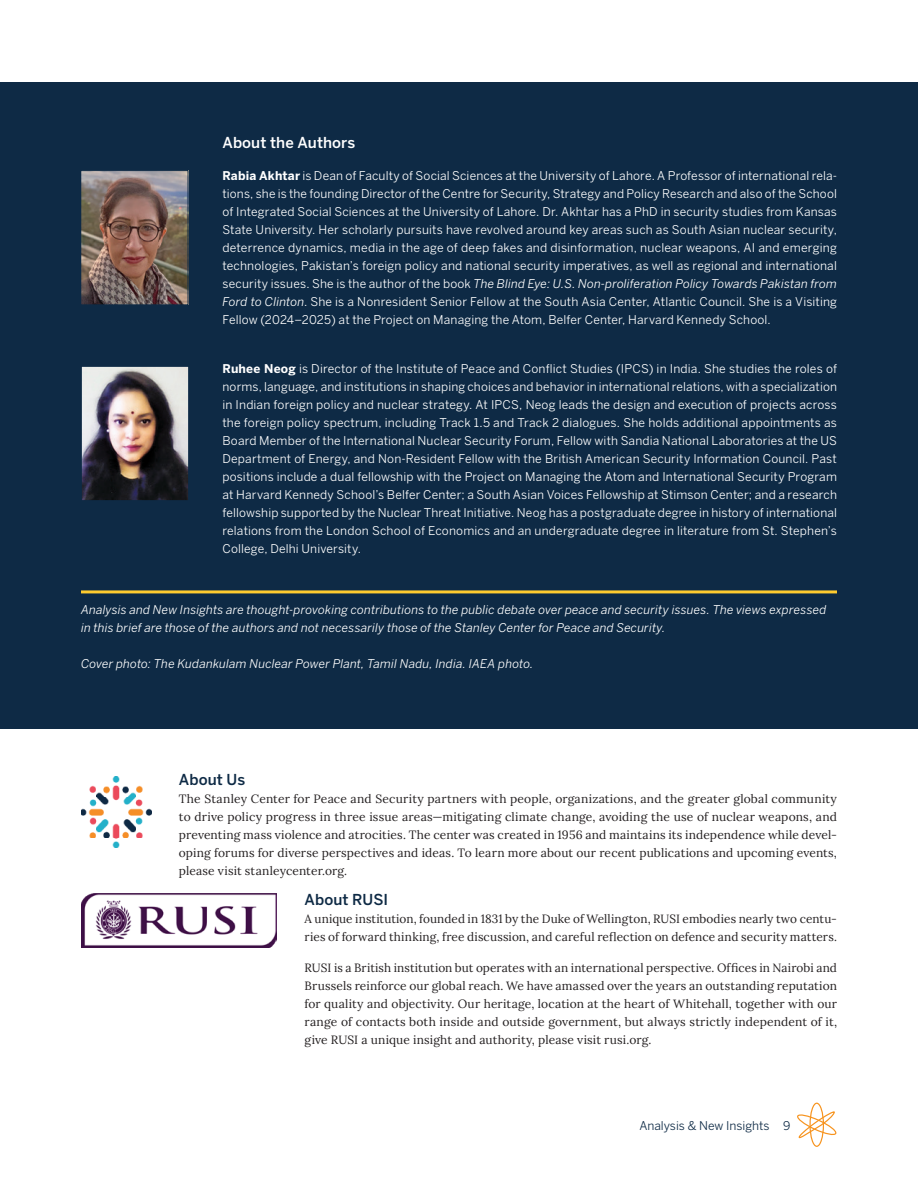
<style>
.page{position:relative;width:918px;height:1188px;background:#fff}
.page>*{position:absolute;margin:0;border:0;box-sizing:border-box;transform-origin:0 0}
.t1{font:500 15px "Benton Sans";letter-spacing:.005em;color:#0e2a45}
.t2{font:500 15px "Benton Sans";letter-spacing:.005em;color:#fff}
.t3{font:12px/18px "Benton Sans";letter-spacing:.015em;color:#fff;text-align:justify}
.t4{font:12px/18px "Lora";letter-spacing:.01em;color:#231f20;text-align:justify}
.t5{font:italic 12px/18px "Benton Sans";letter-spacing:.01em;color:#fff}
.t6{font:12px "Benton Sans";color:#0e2a45}
.s1{font-weight:700}
.s2{font-style:italic}
</style>
<div class="page">
<img style="left:81px;top:777px;width:71px;height:70px">
<div style="left:0;top:82px;width:918px;height:647px;background:#0e2a45"></div>
<img style="left:83px;top:368px;width:104px;height:131px">
<div style="left:81px;top:366px;width:108px;height:135px;border:1px solid #0e2a45"></div>
<img style="left:82px;top:172px;width:104px;height:131px">
<div style="left:80px;top:170px;width:108px;height:135px;border:1px solid #0e2a45"></div>
<hr style="left:81px;top:590px;width:756px;height:3px;background:#fecb2f">
<img style="left:81px;top:894px;width:196px;height:54px">
<div style="left:809px;top:1103px;width:15px;height:44px;border:1px solid #f7931d;border-radius:50%"></div>
<svg style="left:797px;top:1111px;width:40px;height:29px"></svg>
<p class="t2" style="left:222px;top:134px;width:134px">About the Authors</p>
<p class="t3" style="left:222px;top:166px;width:616px"><span class="s1">Rabia Akhtar</span> is Dean of Faculty of Social Sciences at the University of Lahore. A Professor of international rela&shy;tions, she is the founding Director of the Centre for Security, Strategy and Policy Research and also of the School of Integrated Social Sciences at the University of Lahore. Dr. Akhtar has a PhD in security studies from Kansas State University. Her scholarly pursuits have revolved around key areas such as South Asian nuclear security, deterrence dynamics, media in the age of deep fakes and disinformation, nuclear weapons, AI and emerging technologies, Pakistan’s foreign policy and national security imperatives, as well as regional and international security issues. She is the author of the book <span class="s2">The Blind Eye: U.S. Non-proliferation Policy Towards Pakistan from Ford to Clinton</span>. She is a Nonresident Senior Fellow at the South Asia Center, Atlantic Council. She is a Visiting Fellow (2024–2025) at the Project on Managing the Atom, Belfer Center, Harvard Kennedy School.</p>
<p class="t3" style="left:222px;top:360px;width:616px"><span class="s1">Ruhee Neog</span> is Director of the Institute of Peace and Conflict Studies (IPCS) in India. She studies the roles of norms, language, and institutions in shaping choices and behavior in international relations, with a specialization in Indian foreign policy and nuclear strategy. At IPCS, Neog leads the design and execution of projects across the foreign policy spectrum, including Track 1.5 and Track 2 dialogues. She holds additional appointments as Board Member of the International Nuclear Security Forum, Fellow with Sandia National Laboratories at the US Department of Energy, and Non-Resident Fellow with the British American Security Information Council. Past positions include a dual fellowship with the Project on Managing the Atom and International Security Program at Harvard Kennedy School’s Belfer Center; a South Asian Voices Fellowship at Stimson Center; and a research fellowship supported by the Nuclear Threat Initiative. Neog has a postgraduate degree in history of international relations from the London School of Economics and an undergraduate degree in literature from St. Stephen’s College, Delhi University.</p>
<p class="t5" style="left:81px;top:600px;width:747px">Analysis and New Insights are thought-provoking contributions to the public debate over peace and security issues. The views expressed in this brief are those of the authors and not necessarily those of the Stanley Center for Peace and Security.</p>
<p class="t5" style="left:81px;top:654px;width:454px">Cover photo: The Kudankulam Nuclear Power Plant, Tamil Nadu, India. IAEA photo.</p>
<p class="t1" style="left:179px;top:771px;width:68px">About Us</p>
<p class="t4" style="left:179px;top:789px;width:660px">The Stanley Center for Peace and Security partners with people, organizations, and the greater global community to drive policy progress in three issue areas—mitigating climate change, avoiding the use of nuclear weapons, and preventing mass violence and atrocities. The center was created in 1956 and maintains its independence while devel&shy;oping forums for diverse perspectives and ideas. To learn more about our recent publications and upcoming events, please visit stanleycenter.org.</p>
<p class="t1" style="left:305px;top:890px;width:85px">About RUSI</p>
<p class="t4" style="left:305px;top:909px;width:534px">A unique institution, founded in 1831 by the Duke of Wellington, RUSI embodies nearly two centu&shy;ries of forward thinking, free discussion, and careful reflection on defence and security matters.</p>
<p class="t4" style="left:305px;top:958px;width:534px">RUSI is a British institution but operates with an international perspective. Offices in Nairobi and Brussels reinforce our global reach. We have amassed over the years an outstanding reputation for quality and objectivity. Our heritage, location at the heart of Whitehall, together with our range of contacts both inside and outside government, but always strictly independent of it, give RUSI a unique insight and authority, please visit rusi.org.</p>
<p class="t6" style="left:639px;top:1118px;width:153px">Analysis &amp; New Insights 9</p>
</div>
